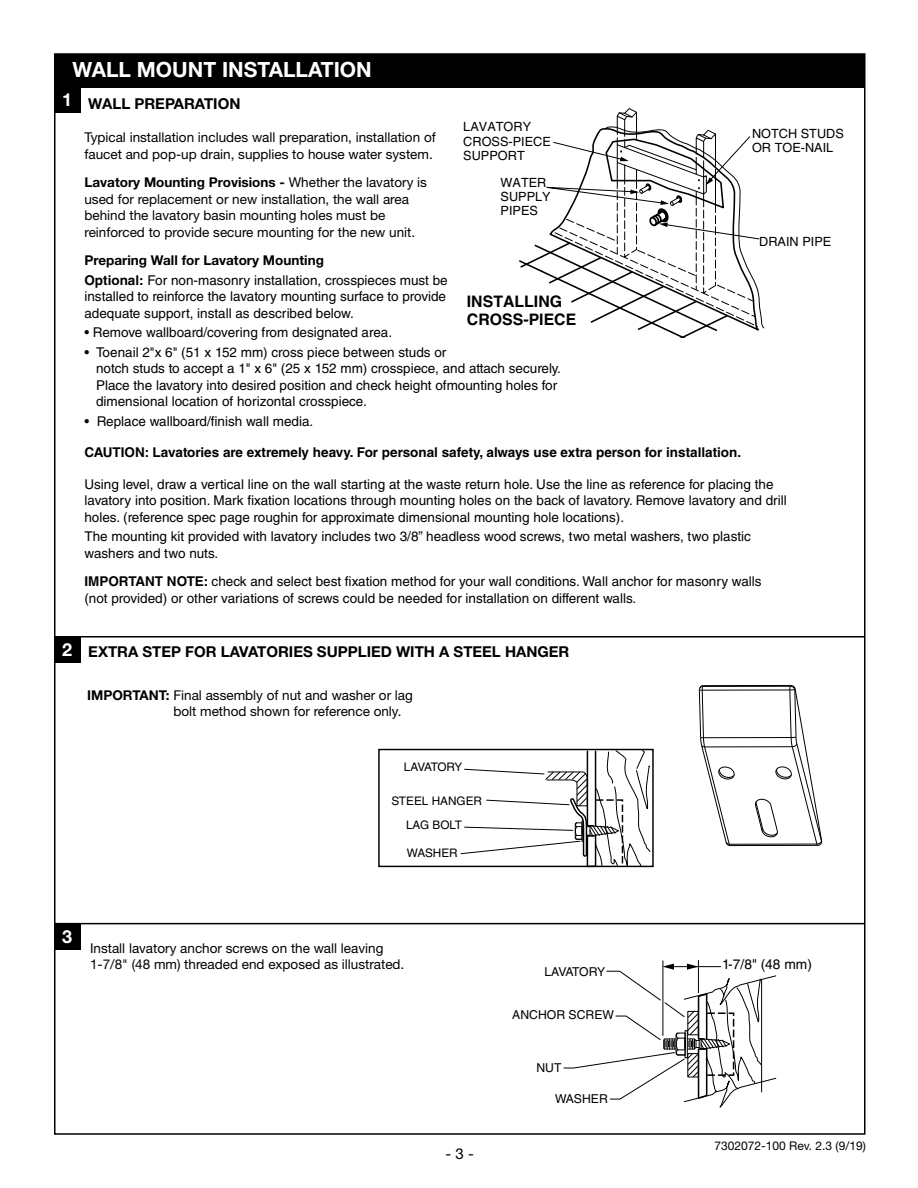
<style>
.page{position:relative;width:918px;height:1188px;background:#fff}
.page>*{position:absolute;margin:0;border:0;box-sizing:border-box;transform-origin:0 0}
.t1{font:700 21px "Helvetica Neue LT Std";color:#fff}
.t2{font:700 18px "Helvetica Neue LT Std";color:#fff}
.t3{font:700 15.9px/17.4px "Helvetica LT Std";color:#000}
.t4{font:700 15px "Helvetica Neue LT Std";color:#000}
.t5{font:15px "Helvetica Neue LT Std";color:#000}
.t6{font:13.8px "Helvetica LT Std";color:#000}
.t7{font:13.5px/16.5px "Helvetica LT Std";color:#000}
.t8{font:13.5px/16.5px "Helvetica Neue LT Std";color:#000}
.t9{font:700 13.5px "Helvetica LT Std";color:#000}
.t10{font:700 13.5px "Helvetica Neue LT Std";color:#000}
.t11{font:12.75px/14.2px "Helvetica LT Std";color:#000}
.t12{font:12.3px "Helvetica LT Std";color:#000}
.t13{font:12.3px "Helvetica LT Std";letter-spacing:-.05em;color:#000}
.t14{font:12px "Helvetica Neue LT Std";color:#000}
.t15{font:11.85px "Helvetica LT Std";color:#000}
.t16{font:11.85px "Helvetica LT Std";letter-spacing:-.05em;color:#000}
.t17{font:8.25px "Helvetica LT Std";color:#000}
.t18{font:8.25px "Helvetica LT Std";letter-spacing:-.05em;color:#000}
.s1{font-weight:700}
</style>
<div class="page">
<div style="left:54px;top:637px;width:26px;height:26px;background:#000"></div>
<div style="left:54px;top:924px;width:26px;height:26px;background:#000"></div>
<hr style="left:54px;top:636px;width:810px;height:2px;background:#000">
<hr style="left:54px;top:923px;width:810px;height:1px;background:#000">
<div style="left:54px;top:87px;width:26px;height:26px;background:#000"></div>
<svg style="left:519px;top:108px;width:246px;height:230px"></svg>
<hr style="left:730px;top:845px;width:88px;height:1px;background:#000">
<hr style="left:729px;top:844px;width:88px;height:1px;background:#000">
<hr style="left:705px;top:746px;width:87px;height:1px;background:#000">
<hr style="left:703px;top:737px;width:88px;height:1px;background:#000">
<hr style="left:702px;top:690px;width:88px;height:1px;background:#000">
<hr style="left:703px;top:686px;width:87px;height:1px;background:#000">
<hr style="left:703px;top:685px;width:88px;height:1px;background:#000">
<svg style="left:698px;top:685px;width:37px;height:162px"></svg>
<svg style="left:755px;top:685px;width:68px;height:161px"></svg>
<div style="left:379px;top:749px;width:275px;height:118px;border:1px solid #000"></div>
<svg style="left:460px;top:749px;width:191px;height:119px"></svg>
<hr style="left:698px;top:960px;width:1px;height:33px;background:#000">
<hr style="left:663px;top:961px;width:1px;height:75px;background:#000">
<svg style="left:563px;top:964px;width:214px;height:144px"></svg>
<div style="left:54px;top:54px;width:810px;height:34px;background:#000"></div>
<h1 class="t1" style="left:72px;top:57px;width:301px">WALL MOUNT INSTALLATION</h1>
<h2 class="t2" style="left:62px;top:88px;width:12px">1</h2>
<p class="t4" style="left:88px;top:94px;width:154px">WALL PREPARATION</p>
<p class="t11" style="left:463px;top:120px;width:89px">LAVATORY<br>CROSS-PIECE<br>SUPPORT</p>
<p class="t11" style="left:752px;top:126px;width:93px">NOTCH STUDS<br>OR TOE-NAIL</p>
<p class="t8" style="left:84px;top:129px;width:353px">Typical installation includes wall preparation, installation of faucet and pop-up drain, supplies to house water system.</p>
<p class="t8" style="left:84px;top:174px;width:344px"><span class="s1">Lavatory Mounting Provisions -</span> Whether the lavatory is used for replacement or new installation, the wall area behind the lavatory basin mounting holes must be reinforced to provide secure mounting for the new unit.</p>
<p class="t10" style="left:84px;top:252px;width:241px">Preparing Wall for Lavatory Mounting</p>
<p class="t7" style="left:84px;top:272px;width:365px;text-align:justify"><span class="s1">Optional:</span> For non-masonry installation, crosspieces must be installed to reinforce the lavatory mounting surface to provide adequate support, install as described below.</p>
<p class="t7" style="left:84px;top:324px;width:309px">• Remove wallboard/covering from designated area.</p>
<p class="t7" style="left:96px;top:344px;width:466px;text-indent:-12px">• Toenail 2"x 6" (51 x 152 mm) cross piece between studs or<br>notch studs to accept a 1" x 6" (25 x 152 mm) crosspiece, and attach securely.<br>Place the lavatory into desired position and check height ofmounting holes for dimensional location of horizontal crosspiece.</p>
<p class="t7" style="left:84px;top:413px;width:230px">• Replace wallboard/finish wall media.</p>
<p class="t9" style="left:84px;top:444px;width:658px">CAUTION: Lavatories are extremely heavy. For personal safety, always use extra person for installation.</p>
<p class="t7" style="left:84px;top:476px;width:704px">Using level, draw a vertical line on the wall starting at the waste return hole. Use the line as reference for placing the lavatory into position. Mark fixation locations through mounting holes on the back of lavatory. Remove lavatory and drill holes. (reference spec page roughin for approximate dimensional mounting hole locations).</p>
<p class="t7" style="left:84px;top:528px;width:668px">The mounting kit provided with lavatory includes two 3/8” headless wood screws, two metal washers, two plastic washers and two nuts.</p>
<p class="t7" style="left:84px;top:573px;width:679px"><span class="s1">IMPORTANT NOTE:</span> check and select best fixation method for your wall conditions. Wall anchor for masonry walls (not provided) or other variations of screws could be needed for installation on different walls.</p>
<p class="t11" style="left:501px;top:175px;width:52px">WATER<br>SUPPLY<br>PIPES</p>
<p class="t11" style="left:759px;top:234px;width:74px">DRAIN PIPE</p>
<p class="t3" style="left:467px;top:293px;width:111px">INSTALLING<br>CROSS-PIECE</p>
<h2 class="t2" style="left:62px;top:638px;width:12px">2</h2>
<p class="t4" style="left:88px;top:643px;width:483px">EXTRA STEP FOR LAVATORIES SUPPLIED WITH A STEEL HANGER</p>
<p class="t8" style="left:173px;top:686px;width:241px;text-indent:-86px"><span class="s1">IMPORTANT:</span> Final assembly of nut and washer or lag bolt method shown for reference only.</p>
<p class="t16" style="left:404px;top:760px;width:60px">LAVATORY</p>
<p class="t15" style="left:391px;top:794px;width:92px">STEEL HANGER</p>
<p class="t18" style="left:398px;top:768px;width:43px">LAVATORY</p>
<p class="t17" style="left:390px;top:792px;width:66px">STEEL HANGER</p>
<p class="t15" style="left:406px;top:818px;width:57px">LAG BOLT</p>
<p class="t15" style="left:407px;top:846px;width:52px">WASHER</p>
<h2 class="t2" style="left:62px;top:925px;width:12px">3</h2>
<p class="t8" style="left:90px;top:940px;width:316px">Install lavatory anchor screws on the wall leaving<br>1-7/8" (48 mm) threaded end exposed as illustrated.</p>
<p class="t5" style="left:446px;top:1145px;width:30px">- 3 -</p>
<p class="t13" style="left:544px;top:965px;width:62px">LAVATORY</p>
<p class="t12" style="left:512px;top:1008px;width:103px">ANCHOR SCREW</p>
<p class="t12" style="left:536px;top:1060px;width:27px">NUT</p>
<p class="t12" style="left:555px;top:1091px;width:54px">WASHER</p>
<p class="t6" style="left:722px;top:956px;width:91px">1-7/8" (48 mm)</p>
<p class="t14" style="left:714px;top:1139px;width:153px">7302072-100 Rev. 2.3 (9/19)</p>
</div>
